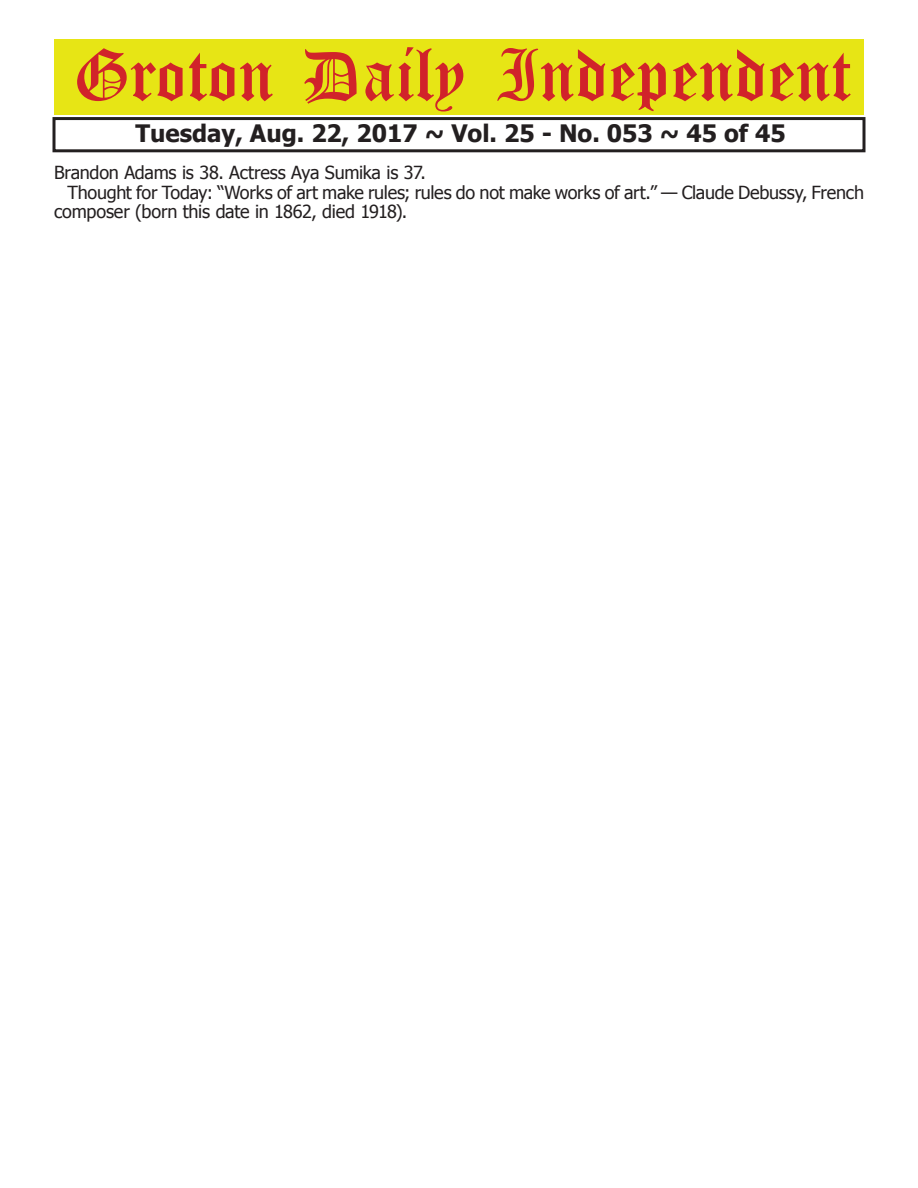
<style>
.page{position:relative;width:918px;height:1188px;background:#fff}
.page>*{position:absolute;margin:0;border:0;box-sizing:border-box;transform-origin:0 0}
.t1{font:54px "Old English Five";color:#d1232a}
.t2{font:700 24px "Tahoma";color:#231f20}
.t3{font:18px "Tahoma";letter-spacing:-.015em;color:#231f20}
</style>
<div class="page">
<div style="left:52px;top:117px;width:814px;height:35px;border:3px solid #231f20"></div>
<div style="left:54px;top:40px;width:810px;height:75px;background:#e7e515"></div>
<h1 class="t1" style="left:73px;top:50px;width:779px">Groton Daily Independent</h1>
<h2 class="t2" style="left:135px;top:116px;width:652px">Tuesday, Aug. 22, 2017 ~ Vol. 25 - No. 053 ~ 45 of 45</h2>
<p class="t3" style="left:54px;top:161px;width:373px">Brandon Adams is 38. Actress Aya Sumika is 37.</p>
<p class="t3" style="left:68px;top:180px;width:798px">Thought for Today: “Works of art make rules; rules do not make works of art.” — Claude Debussy, French</p>
<p class="t3" style="left:54px;top:200px;width:355px">composer (born this date in 1862, died 1918).</p>
</div>
